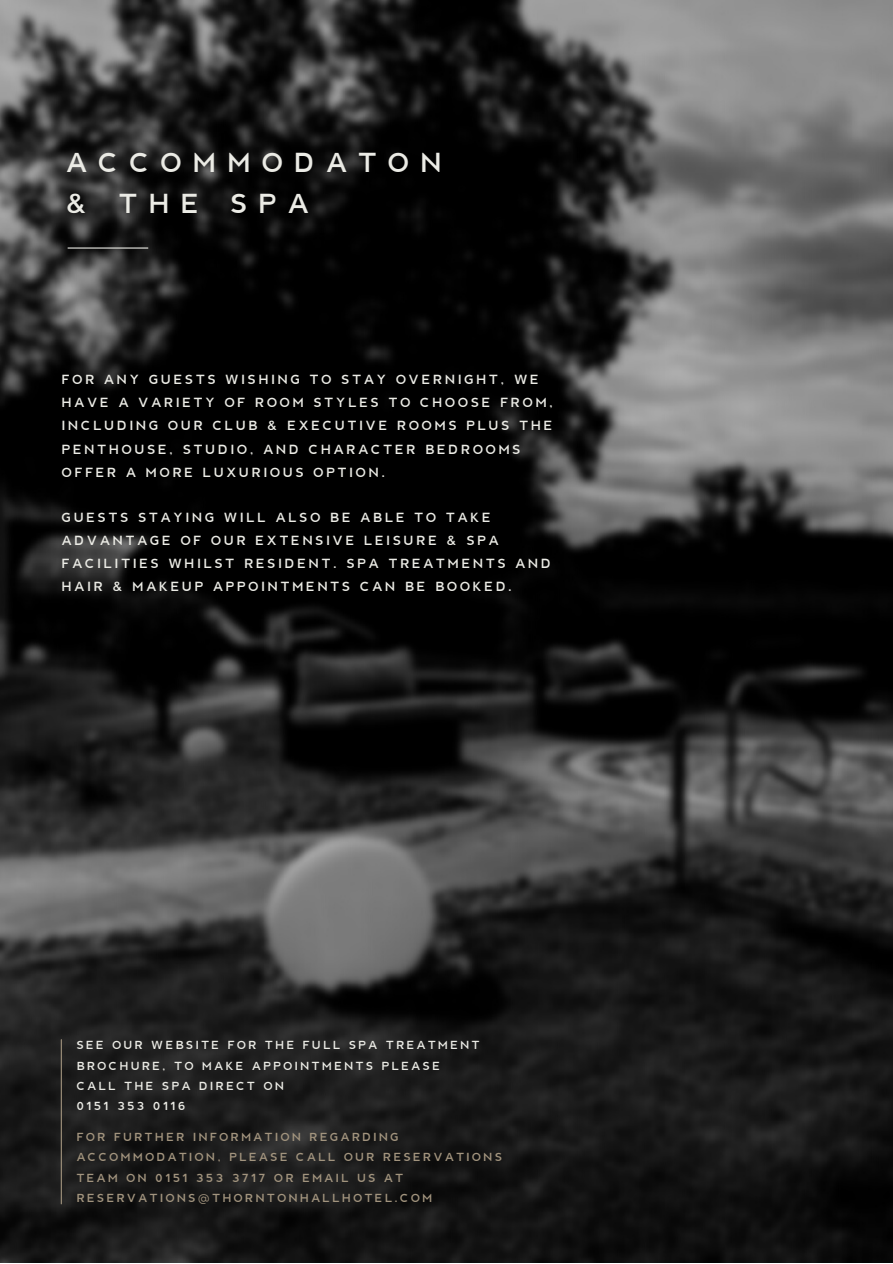
<style>
.page{position:relative;width:893px;height:1264px;background:#fff}
.page>*{position:absolute;margin:0;border:0;box-sizing:border-box;transform-origin:0 0}
.t1{font:26.25px "Berlin";letter-spacing:.43em;color:#ebebe5}
.t2{font:12.6px/23.2px "Berlin";letter-spacing:.215em;color:#ebebe5}
.t3{font:11.1px/20.4px "Berlin";letter-spacing:.215em;color:#a2947e}
.t4{font:11.1px/20.4px "Berlin";letter-spacing:.215em;color:#ebebe5}
</style>
<div class="page">
<img style="left:0;top:0;width:892px;height:1262px">
<hr style="left:68px;top:247px;width:80px;height:1px;background:#ebebe5">
<hr style="left:61px;top:1039px;width:1px;height:164px;background:#a2947e">
<p class="t1" style="left:66px;top:145px;width:377px">ACCOMMODATON</p>
<p class="t1" style="left:66px;top:187px;width:244px">&amp; THE SPA</p>
<p class="t2" style="left:62px;top:367px;width:492px">FOR ANY GUESTS WISHING TO STAY OVERNIGHT, WE HAVE A VARIETY OF ROOM STYLES TO CHOOSE FROM, INCLUDING OUR CLUB &amp; EXECUTIVE ROOMS PLUS THE PENTHOUSE, STUDIO, AND CHARACTER BEDROOMS OFFER A MORE LUXURIOUS OPTION.</p>
<p class="t2" style="left:62px;top:505px;width:490px">GUESTS STAYING WILL ALSO BE ABLE TO TAKE ADVANTAGE OF OUR EXTENSIVE LEISURE &amp; SPA FACILITIES WHILST RESIDENT. SPA TREATMENTS AND HAIR &amp; MAKEUP APPOINTMENTS CAN BE BOOKED.</p>
<p class="t4" style="left:77px;top:1034px;width:404px">SEE OUR WEBSITE FOR THE FULL SPA TREATMENT<br>BROCHURE, TO MAKE APPOINTMENTS PLEASE<br>CALL THE SPA DIRECT ON</p>
<p class="t4" style="left:77px;top:1095px;width:110px">0151 353 0116</p>
<p class="t3" style="left:77px;top:1126px;width:427px">FOR FURTHER INFORMATION REGARDING ACCOMMODATION, PLEASE CALL OUR RESERVATIONS TEAM ON 0151 353 3717 OR EMAIL US AT RESERVATIONS@THORNTONHALLHOTEL.COM</p>
</div>
